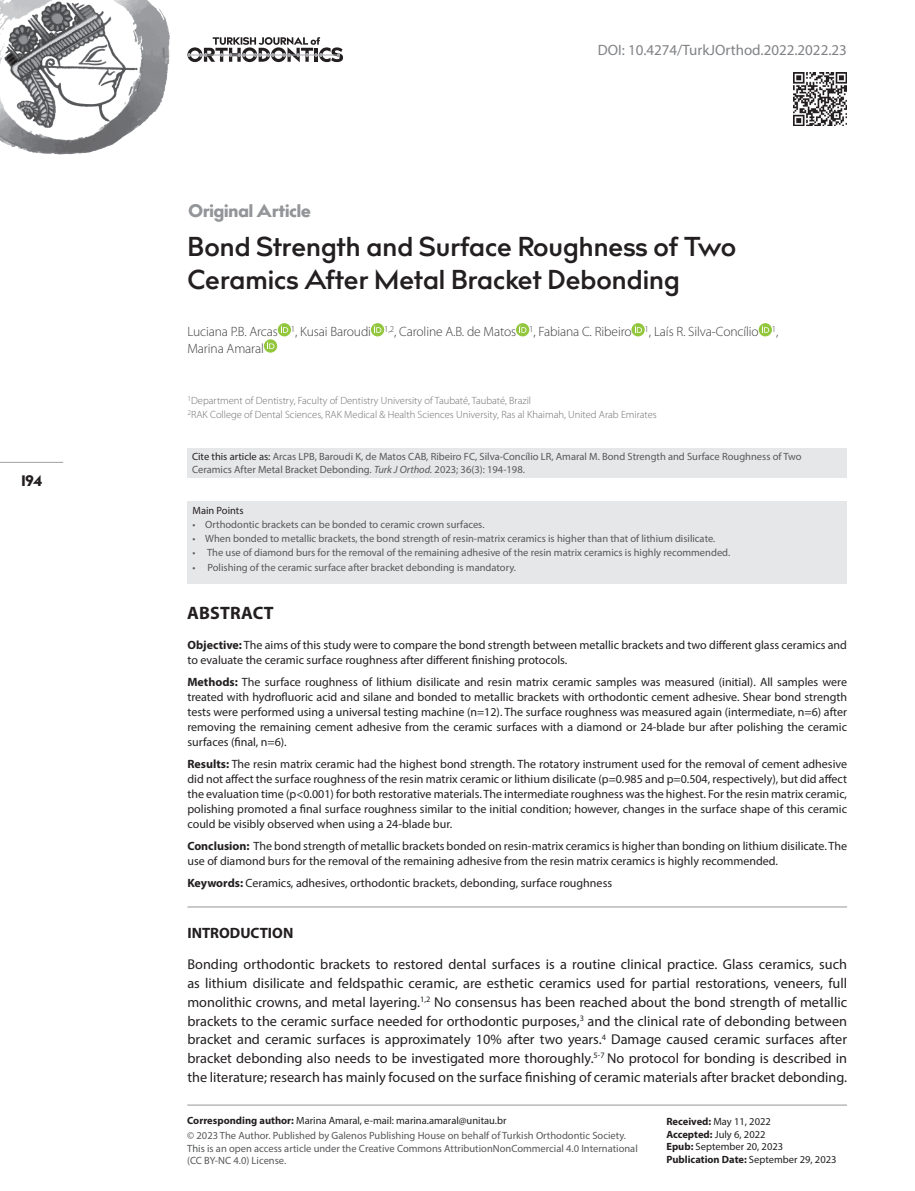
<style>
.page{position:relative;width:915px;height:1191px;background:#fff}
.page>*{position:absolute;margin:0;border:0;box-sizing:border-box;transform-origin:0 0}
.BAŞLIK{font:600 27px/32.4px "billcorpnar";color:#231f20}
.t1{font:18px "billcorpnar super";color:#939598}
.t2{font:700 18px "Myriad Pro";letter-spacing:.01em;color:#231f20}
.t3{font:15px "Myriad Pro";color:#808285}
.BAŞLIK_BÜYÜK{font:700 15px "Myriad Pro";color:#231f20}
.t4{font:15px "billcorpnar super";color:#231f20}
.METİN{font:14.25px/18.8px "Myriad Pro";color:#231f20;text-align:justify}
.YAZAR{font:300 13.5px/16.2px "Myriad Pro";letter-spacing:-.01em;color:#3e3e3f}
.ÖZET{font:12px/15px "Myriad Pro";color:#231f20}
.Cite_this_article_as{font:10.5px/12.6px "Myriad Pro";color:#57585a}
.Main_Points_METİN{font:10.5px "Myriad Pro";color:#57585a}
.KURUM{font:300 10.5px "Myriad Pro";color:#6c6d70}
.Main_Points_BAŞLIK{font:10.5px "Myriad Pro";color:#231f20}
.t5{font:700 10.5px "Myriad Pro";color:#231f20}
.s1{color:#231f20}
.s2{font-style:italic}
.s3{font-weight:700}
.s4{font-weight:400}
</style>
<div class="page">
<hr style="left:0;top:462px;width:63px;height:1px;background:#9d9fa2">
<svg style="left:187px;top:37px;width:156px;height:25px"></svg>
<hr style="left:187px;top:1104px;width:659px;height:1px;background:#939598">
<img style="left:0;top:0;width:169px;height:154px">
<img style="left:793px;top:72px;width:53px;height:53px">
<hr style="left:187px;top:906px;width:659px;height:1px;background:#939598">
<div style="left:187px;top:448px;width:659px;height:29px;background:#e6e7e9"></div>
<div style="left:187px;top:501px;width:659px;height:82px;background:#e6e7e9"></div>
<div style="left:278px;top:323px;width:13px;height:13px;background:#92c73d;border-radius:50%"></div>
<svg style="left:281px;top:325px;width:7px;height:8px"></svg>
<div style="left:371px;top:323px;width:13px;height:13px;background:#92c73d;border-radius:50%"></div>
<svg style="left:374px;top:325px;width:7px;height:8px"></svg>
<svg style="left:516px;top:323px;width:13px;height:13px"></svg>
<svg style="left:519px;top:325px;width:7px;height:8px"></svg>
<svg style="left:631px;top:323px;width:13px;height:13px"></svg>
<svg style="left:634px;top:325px;width:7px;height:8px"></svg>
<svg style="left:758px;top:323px;width:13px;height:13px"></svg>
<svg style="left:761px;top:325px;width:7px;height:8px"></svg>
<div style="left:264px;top:339px;width:13px;height:13px;background:#92c73d;border-radius:50%"></div>
<svg style="left:267px;top:342px;width:7px;height:7px"></svg>
<p class="t4" style="left:21px;top:470px;width:22px">194</p>
<h2 class="t1" style="left:188px;top:198px;width:124px">Original Article</h2>
<p class="t3" style="left:597px;top:41px;width:250px">DOI: 10.4274/TurkJOrthod.2022.2022.23</p>
<p class="BAŞLIK" style="left:187px;top:232px;width:550px">Bond Strength and Surface Roughness of Two<br>Ceramics After Metal Bracket Debonding</p>
<p class="YAZAR" style="left:187px;top:324px;width:592px">Luciana P.B. Arcas <sup>1</sup>, Kusai Baroudi <sup>1,2</sup>, Caroline A.B. de Matos <sup>1</sup>, Fabiana C. Ribeiro <sup>1</sup>, Laís R. Silva-Concílio <sup>1</sup>,<br>Marina Amaral</p>
<p class="KURUM" style="left:187px;top:394px;width:345px"><sup>1</sup>Department of Dentistry, Faculty of Dentistry University of Taubaté, Taubaté, Brazil</p>
<p class="KURUM" style="left:187px;top:408px;width:471px"><sup>2</sup>RAK College of Dental Sciences, RAK Medical &amp; Health Sciences University, Ras al Khaimah, United Arab Emirates</p>
<p class="Cite_this_article_as" style="left:192px;top:450px;width:610px"><span class="s1">Cite this article as:</span> Arcas LPB, Baroudi K, de Matos CAB, Ribeiro FC, Silva-Concílio LR, Amaral M. Bond Strength and Surface Roughness of Two<br>Ceramics After Metal Bracket Debonding. <span class="s2">Turk J Orthod.</span> 2023; 36(3): 194-198.</p>
<p class="Main_Points_BAŞLIK" style="left:192px;top:504px;width:53px">Main Points</p>
<p class="Main_Points_METİN" style="left:192px;top:517px;width:293px">• Orthodontic brackets can be bonded to ceramic crown surfaces.</p>
<p class="Main_Points_METİN" style="left:192px;top:532px;width:524px">• When bonded to metallic brackets, the bond strength of resin-matrix ceramics is higher than that of lithium disilicate.</p>
<p class="Main_Points_METİN" style="left:192px;top:546px;width:539px">• The use of diamond burs for the removal of the remaining adhesive of the resin matrix ceramics is highly recommended.</p>
<p class="Main_Points_METİN" style="left:192px;top:560px;width:325px">• Polishing of the ceramic surface after bracket debonding is mandatory.</p>
<p class="t2" style="left:187px;top:601px;width:88px">ABSTRACT</p>
<p class="ÖZET" style="left:187px;top:637px;width:661px"><span class="s3">Objective:</span> The aims of this study were to compare the bond strength between metallic brackets and two different glass ceramics and to evaluate the ceramic surface roughness after different finishing protocols.</p>
<p class="ÖZET" style="left:187px;top:674px;width:661px;text-align:justify"><span class="s3">Methods:</span> The surface roughness of lithium disilicate and resin matrix ceramic samples was measured (initial). All samples were treated with hydrofluoric acid and silane and bonded to metallic brackets with orthodontic cement adhesive. Shear bond strength tests were performed using a universal testing machine (n=12). The surface roughness was measured again (intermediate, n=6) after removing the remaining cement adhesive from the ceramic surfaces with a diamond or 24-blade bur after polishing the ceramic surfaces (final, n=6).</p>
<p class="ÖZET" style="left:187px;top:756px;width:661px;text-align:justify"><span class="s3">Results:</span> The resin matrix ceramic had the highest bond strength. The rotatory instrument used for the removal of cement adhesive did not affect the surface roughness of the resin matrix ceramic or lithium disilicate (p=0.985 and p=0.504, respectively), but did affect the evaluation time (p&lt;0.001) for both restorative materials. The intermediate roughness was the highest. For the resin matrix ceramic, polishing promoted a final surface roughness similar to the initial condition; however, changes in the surface shape of this ceramic could be visibly observed when using a 24-blade bur.</p>
<p class="ÖZET" style="left:187px;top:838px;width:661px"><span class="s3">Conclusion:</span> The bond strength of metallic brackets bonded on resin-matrix ceramics is higher than bonding on lithium disilicate. The use of diamond burs for the removal of the remaining adhesive from the resin matrix ceramics is highly recommended.</p>
<p class="ÖZET" style="left:187px;top:875px;width:426px"><span class="s3">Keywords:</span> Ceramics, adhesives, orthodontic brackets, debonding, surface roughness</p>
<p class="BAŞLIK_BÜYÜK" style="left:187px;top:923px;width:107px">INTRODUCTION</p>
<p class="METİN" style="left:187px;top:955px;width:661px">Bonding orthodontic brackets to restored dental surfaces is a routine clinical practice. Glass ceramics, such as lithium disilicate and feldspathic ceramic, are esthetic ceramics used for partial restorations, veneers, full monolithic crowns, and metal layering.<sup>1,2</sup> No consensus has been reached about the bond strength of metallic brackets to the ceramic surface needed for orthodontic purposes,<sup>3</sup> and the clinical rate of debonding between bracket and ceramic surfaces is approximately 10% after two years.<sup>4</sup> Damage caused ceramic surfaces after bracket debonding also needs to be investigated more thoroughly.<sup>5-7</sup> No protocol for bonding is described in the literature; research has mainly focused on the surface finishing of ceramic materials after bracket debonding.</p>
<p class="Main_Points_BAŞLIK" style="left:187px;top:1114px;width:321px"><span class="s3">Corresponding author:</span> Marina Amaral, e-mail: marina.amaral@unitau.br</p>
<p class="Cite_this_article_as" style="left:187px;top:1129px;width:452px">© 2023 The Author. Published by Galenos Publishing House on behalf of Turkish Orthodontic Society.<br>This is an open access article under the Creative Commons AttributionNonCommercial 4.0 International (CC BY-NC 4.0) License.</p>
<p class="Main_Points_BAŞLIK" style="left:666px;top:1114px;width:106px"><span class="s3">Received:</span> May 11, 2022</p>
<p class="Main_Points_BAŞLIK" style="left:666px;top:1127px;width:101px"><span class="s3">Accepted:</span> July 6, 2022</p>
<p class="Main_Points_BAŞLIK" style="left:666px;top:1140px;width:118px"><span class="s3">Epub:</span> September 20, 2023</p>
<p class="t5" style="left:666px;top:1152px;width:171px">Publication Date: <span class="s4">September 29, 2023</span></p>
</div>
